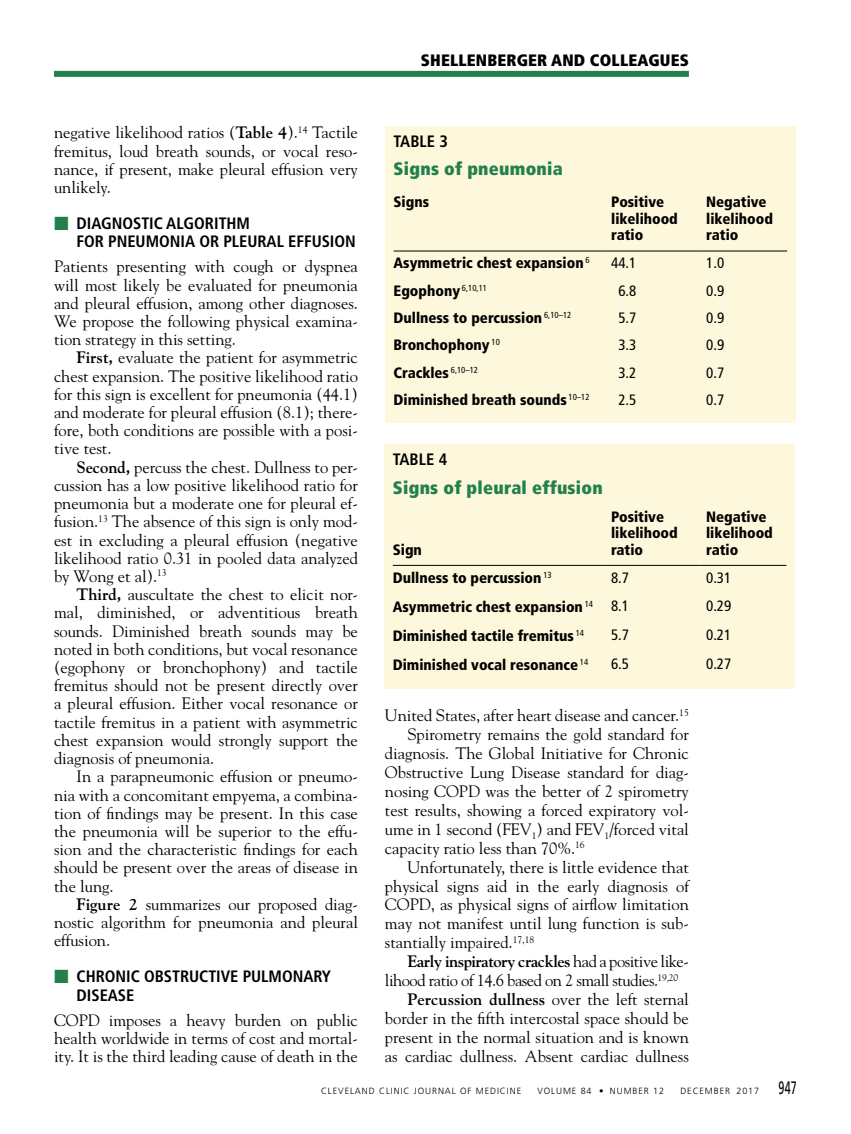
<style>
.page{position:relative;width:851px;height:1134px;background:#fff}
.page>*{position:absolute;margin:0;border:0;box-sizing:border-box;transform-origin:0 0}
.t1{font:900 condensed 18px "Frutiger LT Std";letter-spacing:.015em;color:#22804d}
.t2{font:16.5px/18.1px "Goudy Std";color:#000;text-align:justify}
.t3{font:700 condensed 16.5px/18.1px "Frutiger LT Std";color:#000}
.t4{font:16.5px "Goudy Std";letter-spacing:-.03em;color:#000}
.t5{font:700 16.5px "Goudy Std";letter-spacing:-.03em;color:#000}
.t6{font:700 16.5px "Goudy Std";color:#000}
.t7{font:900 condensed 16.5px "Frutiger LT Std";letter-spacing:.01em;color:#000}
.t8{font:900 condensed 15px/16.5px "Frutiger LT Std";color:#000}
.t9{font:condensed 15px "Frutiger LT Std";color:#000}
.t10{font:300 9px "Frutiger LT Std";letter-spacing:.1em;color:#000}
.s1{font-weight:700}
.s2{font-family:"Universal Std Newswith Comm Pi";font-weight:400;font-stretch:normal;color:#22804d}
.s3{font-weight:400}
.s4{font-weight:400;font-size:18px}
</style>
<div class="page">
<div style="left:54px;top:71px;width:634px;height:6px;background:#22804d"></div>
<div style="left:385px;top:126px;width:410px;height:297px;background:#fdf7db"></div>
<hr style="left:393px;top:251px;width:212px;height:1px;background:#000">
<hr style="left:605px;top:251px;width:96px;height:1px;background:#000">
<hr style="left:700px;top:251px;width:87px;height:1px;background:#000">
<div style="left:384px;top:444px;width:410px;height:244px;background:#fdf7db"></div>
<hr style="left:393px;top:565px;width:212px;height:1px;background:#000">
<hr style="left:605px;top:565px;width:95px;height:1px;background:#000">
<hr style="left:700px;top:565px;width:86px;height:1px;background:#000">
<p class="t2" style="left:54px;top:123px;width:305px">negative likelihood ratios (<span class="s1">Table 4</span>).<sup>14</sup> Tactile fremitus, loud breath sounds, or vocal reso&shy;nance, if present, make pleural effusion very unlikely.</p>
<p class="t3" style="left:77px;top:214px;width:281px;text-indent:-23px"><span class="s2">■</span> DIAGNOSTIC ALGORITHM<br>FOR PNEUMONIA OR PLEURAL EFFUSION</p>
<p class="t2" style="left:54px;top:257px;width:305px">Patients presenting with cough or dyspnea will most likely be evaluated for pneumonia and pleural effusion, among other diagnoses.<br>We propose the following physical examina&shy;tion strategy in this setting.</p>
<p class="t2" style="left:54px;top:348px;width:305px;text-indent:23px"><span class="s1">First,</span> evaluate the patient for asymmetric chest expansion. The positive likelihood ratio for this sign is excellent for pneumonia (44.1) and moderate for pleural effusion (8.1); there&shy;fore, both conditions are possible with a posi&shy;tive test.</p>
<p class="t2" style="left:54px;top:458px;width:305px;text-indent:23px"><span class="s1">Second,</span> percuss the chest. Dullness to per&shy;cussion has a low positive likelihood ratio for pneumonia but a moderate one for pleural ef&shy;fusion.<sup>13</sup> The absence of this sign is only mod&shy;est in excluding a pleural effusion (negative likelihood ratio 0.31 in pooled data analyzed by Wong et al).<sup>13</sup></p>
<p class="t2" style="left:54px;top:585px;width:305px;text-indent:23px"><span class="s1">Third,</span> auscultate the chest to elicit nor&shy;mal, diminished, or adventitious breath sounds. Diminished breath sounds may be noted in both conditions, but vocal resonance (egophony or bronchophony) and tactile fremitus should not be present directly over a pleural effusion. Either vocal resonance or tactile fremitus in a patient with asymmetric chest expansion would strongly support the diagnosis of pneumonia.</p>
<p class="t2" style="left:54px;top:767px;width:305px;text-indent:23px">In a parapneumonic effusion or pneumo&shy;nia with a concomitant empyema, a combina&shy;tion of findings may be present. In this case the pneumonia will be superior to the effu&shy;sion and the characteristic findings for each should be present over the areas of disease in the lung.</p>
<p class="t2" style="left:54px;top:895px;width:305px;text-indent:23px"><span class="s1">Figure 2</span> summarizes our proposed diag&shy;nostic algorithm for pneumonia and pleural effusion.</p>
<p class="t3" style="left:77px;top:968px;width:256px;text-indent:-23px"><span class="s2">■</span> CHRONIC OBSTRUCTIVE PULMONARY<br>DISEASE</p>
<p class="t2" style="left:54px;top:1011px;width:305px">COPD imposes a heavy burden on public health worldwide in terms of cost and mortal&shy;ity. It is the third leading cause of death in the</p>
<p class="t7" style="left:421px;top:51px;width:269px">SHELLENBERGER AND COLLEAGUES</p>
<p class="t3" style="left:393px;top:132px;width:56px">TABLE 3</p>
<p class="t1" style="left:393px;top:158px;width:171px">Signs of pneumonia</p>
<p class="t8" style="left:393px;top:194px;width:37px">Signs</p>
<p class="t8" style="left:611px;top:194px;width:68px">Positive likelihood ratio</p>
<p class="t8" style="left:706px;top:194px;width:68px">Negative likelihood ratio</p>
<p class="t8" style="left:393px;top:254px;width:198px">Asymmetric chest expansion <sup>6</sup></p>
<p class="t9" style="left:611px;top:254px;width:27px">44.1</p>
<p class="t9" style="left:706px;top:254px;width:19px">1.0</p>
<p class="t8" style="left:393px;top:282px;width:95px">Egophony <sup>6,10,11</sup></p>
<p class="t9" style="left:618px;top:282px;width:19px">6.8</p>
<p class="t9" style="left:706px;top:282px;width:19px">0.9</p>
<p class="t8" style="left:393px;top:310px;width:179px">Dullness to percussion <sup>6,10–12</sup></p>
<p class="t9" style="left:618px;top:309px;width:19px">5.7</p>
<p class="t9" style="left:706px;top:309px;width:19px">0.9</p>
<p class="t8" style="left:393px;top:337px;width:108px">Bronchophony <sup>10</sup></p>
<p class="t9" style="left:618px;top:337px;width:19px">3.3</p>
<p class="t9" style="left:706px;top:337px;width:19px">0.9</p>
<p class="t8" style="left:393px;top:364px;width:86px">Crackles <sup>6,10–12</sup></p>
<p class="t9" style="left:618px;top:364px;width:19px">3.2</p>
<p class="t9" style="left:706px;top:364px;width:19px">0.7</p>
<p class="t8" style="left:393px;top:392px;width:197px">Diminished breath sounds <sup>10–12</sup></p>
<p class="t9" style="left:618px;top:391px;width:19px">2.5</p>
<p class="t9" style="left:706px;top:391px;width:19px">0.7</p>
<p class="t3" style="left:393px;top:450px;width:56px">TABLE 4</p>
<p class="t1" style="left:393px;top:476px;width:211px">Signs of pleural effusion</p>
<p class="t8" style="left:393px;top:541px;width:31px">Sign</p>
<p class="t8" style="left:611px;top:508px;width:68px">Positive likelihood ratio</p>
<p class="t8" style="left:706px;top:508px;width:68px">Negative likelihood ratio</p>
<p class="t8" style="left:393px;top:570px;width:160px">Dullness to percussion <sup>13</sup></p>
<p class="t9" style="left:611px;top:569px;width:19px">8.7</p>
<p class="t9" style="left:706px;top:569px;width:27px">0.31</p>
<p class="t8" style="left:393px;top:599px;width:238px">Asymmetric chest expansion <sup>14</sup> <span class="s3">8.1</span></p>
<p class="t9" style="left:706px;top:598px;width:27px">0.29</p>
<p class="t8" style="left:393px;top:628px;width:193px">Diminished tactile fremitus <sup>14</sup></p>
<p class="t9" style="left:611px;top:626px;width:19px">5.7</p>
<p class="t9" style="left:706px;top:626px;width:27px">0.21</p>
<p class="t8" style="left:393px;top:656px;width:197px">Diminished vocal resonance <sup>14</sup></p>
<p class="t9" style="left:611px;top:655px;width:19px">6.5</p>
<p class="t9" style="left:706px;top:655px;width:27px">0.27</p>
<p class="t2" style="left:385px;top:706px;width:305px">United States, after heart disease and cancer.<sup>15</sup></p>
<p class="t2" style="left:407px;top:725px;width:283px">Spirometry remains the gold standard for</p>
<p class="t2" style="left:385px;top:744px;width:305px">diagnosis. The Global Initiative for Chronic</p>
<p class="t2" style="left:385px;top:763px;width:305px">Obstructive Lung Disease standard for diag-</p>
<p class="t2" style="left:385px;top:782px;width:305px">nosing COPD was the better of 2 spirometry</p>
<p class="t2" style="left:385px;top:801px;width:305px">test results, showing a forced expiratory vol-</p>
<p class="t2" style="left:385px;top:820px;width:305px">ume in 1 second (FEV<sub>1</sub>) and FEV<sub>1</sub>/forced vital</p>
<p class="t2" style="left:385px;top:839px;width:201px">capacity ratio less than 70%.<sup>16</sup></p>
<p class="t2" style="left:407px;top:858px;width:283px">Unfortunately, there is little evidence that</p>
<p class="t2" style="left:385px;top:877px;width:305px">physical signs aid in the early diagnosis of</p>
<p class="t2" style="left:385px;top:895px;width:305px">COPD, as physical signs of airflow limitation</p>
<p class="t2" style="left:385px;top:914px;width:305px">may not manifest until lung function is sub-</p>
<p class="t2" style="left:385px;top:933px;width:151px">stantially impaired.<sup>17,18</sup></p>
<p class="t5" style="left:407px;top:952px;width:283px">Early inspiratory crackles <span class="s3">had a positive like-</span></p>
<p class="t4" style="left:385px;top:970px;width:295px">lihood ratio of 14.6 based on 2 small studies.<sup>19,20</sup></p>
<p class="t6" style="left:407px;top:990px;width:283px">Percussion dullness <span class="s3">over the left sternal</span></p>
<p class="t2" style="left:385px;top:1009px;width:305px">border in the fifth intercostal space should be</p>
<p class="t2" style="left:385px;top:1028px;width:305px">present in the normal situation and is known</p>
<p class="t2" style="left:385px;top:1047px;width:305px">as cardiac dullness. Absent cardiac dullness</p>
<p class="t10" style="left:321px;top:1085px;width:202px">CLEVELAND CLINIC JOURNAL OF MEDICINE</p>
<p class="t10" style="left:537px;top:1085px;width:128px">VOLUME 84 • NUMBER 12</p>
<p class="t10" style="left:680px;top:1085px;width:118px">DECEMBER 2017 <span class="s4">947</span></p>
</div>
